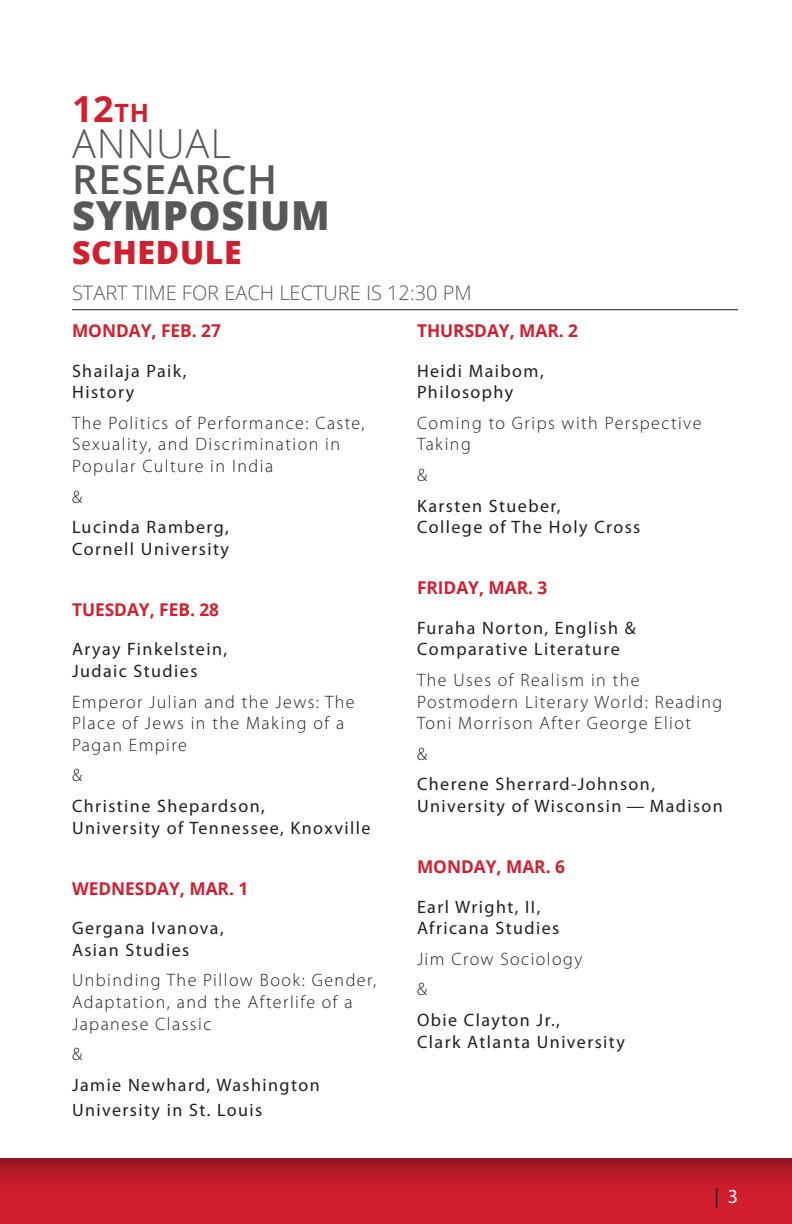
<style>
.page{position:relative;width:792px;height:1224px;background:#fff}
.page>*{position:absolute;margin:0;border:0;box-sizing:border-box;transform-origin:0 0}
.t1{font:800 40px "Open Sans";letter-spacing:.02em;color:#57585a}
.t2{font:600 40px "Open Sans";letter-spacing:.02em;color:#57585a}
.t3{font:300 40px "Open Sans";letter-spacing:.02em;color:#57585a}
.t4{font:700 36px "Open Sans";color:#d21f2f}
.t5{font:800 32px "Open Sans";letter-spacing:.02em;color:#d21f2f}
.t6{font:300 20px "Open Sans";color:#57585a}
.t7{font:20px "Myriad Pro";color:#231f20}
.t8{font:18px/21.6px "Myriad Pro";letter-spacing:.08em;color:#231f20}
.t9{font:300 18px/21.6px "Myriad Pro";letter-spacing:.08em;color:#231f20}
.t10{font:700 17.6px "Open Sans";color:#d21f2f}
.s1{font-size:25.2px}
.s2{color:#fff}
</style>
<div class="page">
<div style="left:0;top:1158px;width:792px;height:66px;background:#d21f2f"></div>
<hr style="left:72px;top:309px;width:666px;height:1px;background:#231f20">
<div style="left:0;top:1158px;width:792px;height:38px;background:linear-gradient(to bottom,#9a1622,#d71e2f)"></div>
<h2 class="t4" style="left:72px;top:83px;width:79px">12<span class="s1">th</span></h2>
<h1 class="t3" style="left:72px;top:116px;width:160px">ANNUAL</h1>
<h1 class="t2" style="left:72px;top:152px;width:207px">RESEARCH</h1>
<h1 class="t1" style="left:72px;top:185px;width:259px">SYMPOSIUM</h1>
<h3 class="t5" style="left:72px;top:228px;width:171px">SCHEDULE</h3>
<p class="t6" style="left:72px;top:279px;width:401px">START TIME FOR EACH LECTURE IS 12:30 PM</p>
<p class="t10" style="left:72px;top:318px;width:151px">MONDAY, FEB. 27</p>
<p class="t8" style="left:72px;top:360px;width:116px">Shailaja Paik,<br>History</p>
<p class="t9" style="left:72px;top:412px;width:294px">The Politics of Performance: Caste,<br>Sexuality, and Discrimination in<br>Popular Culture in India</p>
<p class="t9" style="left:72px;top:486px;width:12px">&amp;</p>
<p class="t8" style="left:72px;top:517px;width:159px">Lucinda Ramberg,<br>Cornell University</p>
<p class="t10" style="left:72px;top:597px;width:149px">TUESDAY, FEB. 28</p>
<p class="t8" style="left:72px;top:639px;width:157px">Aryay Finkelstein,<br>Judaic Studies</p>
<p class="t9" style="left:72px;top:691px;width:284px">Emperor Julian and the Jews: The<br>Place of Jews in the Making of a<br>Pagan Empire</p>
<p class="t9" style="left:72px;top:764px;width:12px">&amp;</p>
<p class="t8" style="left:72px;top:795px;width:300px">Christine Shepardson,<br>University of Tennessee, Knoxville</p>
<p class="t10" style="left:72px;top:876px;width:178px">WEDNESDAY, MAR. 1</p>
<p class="t8" style="left:72px;top:918px;width:153px">Gergana Ivanova,<br>Asian Studies</p>
<p class="t9" style="left:72px;top:969px;width:306px">Unbinding The Pillow Book: Gender,<br>Adaptation, and the Afterlife of a<br>Japanese Classic</p>
<p class="t9" style="left:72px;top:1043px;width:12px">&amp;</p>
<p class="t8" style="left:72px;top:1073px;width:249px;line-height:25px">Jamie Newhard, Washington<br>University in St. Louis</p>
<p class="t10" style="left:417px;top:318px;width:163px">THURSDAY, MAR. 2</p>
<p class="t8" style="left:417px;top:360px;width:128px">Heidi Maibom,<br>Philosophy</p>
<p class="t9" style="left:417px;top:412px;width:286px">Coming to Grips with Perspective<br>Taking</p>
<p class="t9" style="left:417px;top:464px;width:12px">&amp;</p>
<p class="t8" style="left:417px;top:495px;width:225px">Karsten Stueber,<br>College of The Holy Cross</p>
<p class="t10" style="left:417px;top:575px;width:132px">FRIDAY, MAR. 3</p>
<p class="t8" style="left:417px;top:617px;width:220px">Furaha Norton, English &amp;<br>Comparative Literature</p>
<p class="t9" style="left:417px;top:669px;width:307px">The Uses of Realism in the<br>Postmodern Literary World: Reading<br>Toni Morrison After George Eliot</p>
<p class="t9" style="left:417px;top:743px;width:12px">&amp;</p>
<p class="t8" style="left:417px;top:774px;width:307px">Cherene Sherrard-Johnson,<br>University of Wisconsin — Madison</p>
<p class="t10" style="left:417px;top:854px;width:150px">MONDAY, MAR. 6</p>
<p class="t8" style="left:417px;top:896px;width:144px">Earl Wright, II,<br>Africana Studies</p>
<p class="t9" style="left:417px;top:943px;width:167px;line-height:30.6px">Jim Crow Sociology &amp;</p>
<p class="t8" style="left:417px;top:1009px;width:209px">Obie Clayton Jr.,<br>Clark Atlanta University</p>
<p class="t7" style="left:714px;top:1186px;width:25px">| <span class="s2">3</span></p>
</div>
